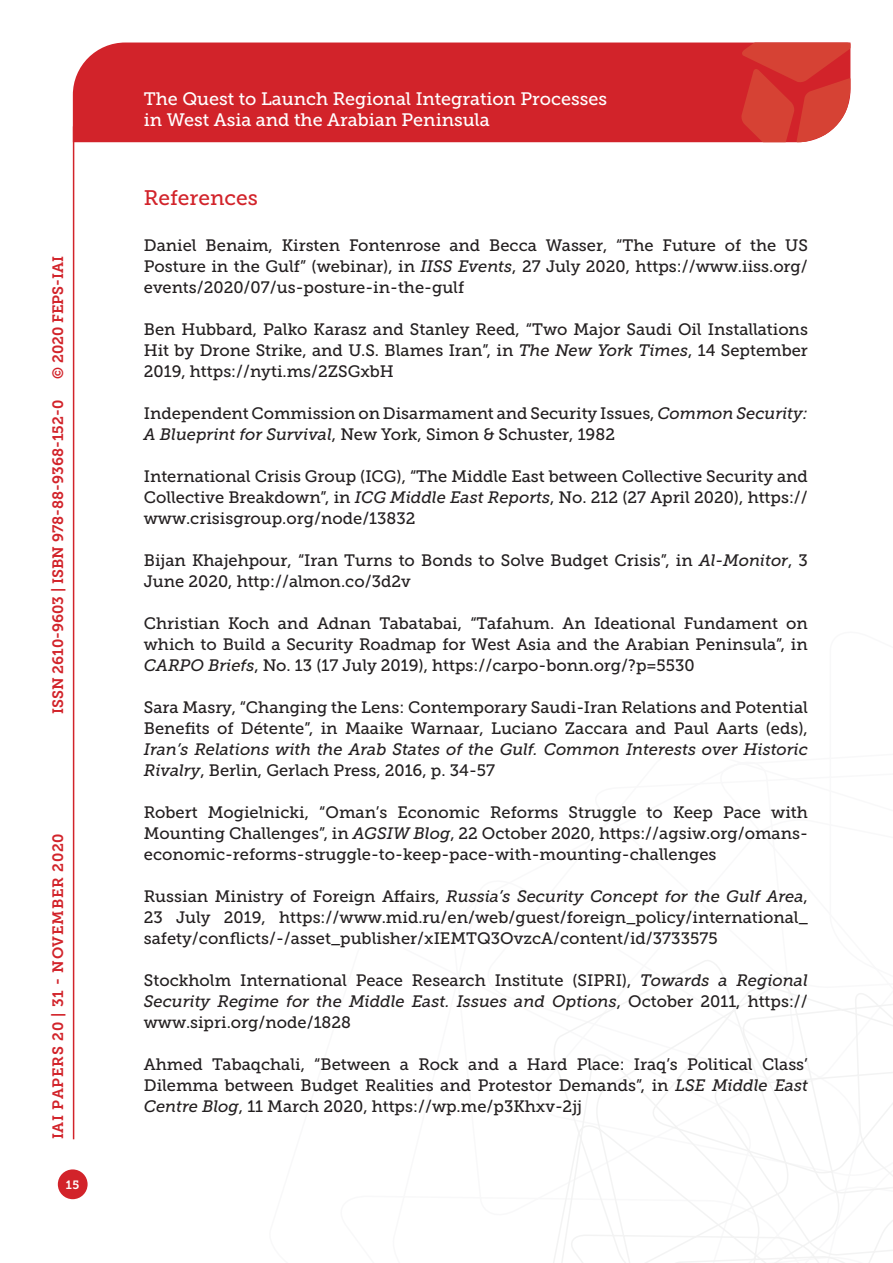
<style>
.page{position:relative;width:893px;height:1263px;background:#fff}
.page>*{position:absolute;margin:0;border:0;box-sizing:border-box;transform-origin:0 0}
.Titolo_paragrafo{font:21px "Museo Slab 500";color:#d2232a}
.t1{font:18px/21.6px "Museo Slab 500";color:#fff}
.Testo{font:16.5px/21px "Museo Slab 500";color:#231f20;text-align:justify}
.t2{font:15px "Museo Slab 700";color:#d2232a}
.t3{font:15px "Museo Slab 700";letter-spacing:.05em;color:#d2232a}
.t4{font:12px "Museo Slab 700";color:#fff}
.s1{font-style:italic}
</style>
<div class="page">
<svg style="left:553px;top:960px;width:340px;height:303px"></svg>
<div style="left:73px;top:43px;width:668px;height:99px;background:#d2232a"></div>
<svg style="left:741px;top:43px;width:109px;height:99px;background:#d6433b"></svg>
<div style="left:58px;top:1169px;width:30px;height:30px;background:#d2232a;border-radius:50%"></div>
<hr style="left:73px;top:126px;width:1px;height:1013px;background:#d2232a">
<p class="t2" style="left:50px;top:379px;width:125px;rotate:-90deg">© 2020 FEPS-IAI</p>
<p class="t2" style="left:49px;top:714px;width:316px;rotate:-90deg">ISSN 2610-9603 | ISBN 978-88-9368-152-0</p>
<p class="t3" style="left:50px;top:1139px;width:308px;rotate:-90deg">IAI PAPERS 20 | 31 - NOVEMBER 2020</p>
<p class="t4" style="left:66px;top:1178px;width:15px">15</p>
<p class="t1" style="left:144px;top:88px;width:465px">The Quest to Launch Regional Integration Processes in West Asia and the Arabian Peninsula</p>
<p class="Titolo_paragrafo" style="left:144px;top:186px;width:115px">References</p>
<p class="Testo" style="left:144px;top:235px;width:666px">Daniel Benaim, Kirsten Fontenrose and Becca Wasser, “The Future of the US Posture in the Gulf” (webinar), in <span class="s1">IISS Events</span>, 27 July 2020, https://www.iiss.org/ events/2020/07/us-posture-in-the-gulf</p>
<p class="Testo" style="left:144px;top:319px;width:666px">Ben Hubbard, Palko Karasz and Stanley Reed, “Two Major Saudi Oil Installations Hit by Drone Strike, and U.S. Blames Iran”, in <span class="s1">The New York Times</span>, 14 September 2019, https://nyti.ms/2ZSGxbH</p>
<p class="Testo" style="left:144px;top:403px;width:666px">Independent Commission on Disarmament and Security Issues, <span class="s1">Common Security:<br>A Blueprint for Survival</span>, New York, Simon &amp; Schuster, 1982</p>
<p class="Testo" style="left:144px;top:466px;width:666px">International Crisis Group (ICG), “The Middle East between Collective Security and Collective Breakdown”, in <span class="s1">ICG Middle East Reports</span>, No. 212 (27 April 2020), https:// www.crisisgroup.org/node/13832</p>
<p class="Testo" style="left:144px;top:550px;width:666px">Bijan Khajehpour, “Iran Turns to Bonds to Solve Budget Crisis”, in <span class="s1">Al-Monitor</span>, 3<br>June 2020, http://almon.co/3d2v</p>
<p class="Testo" style="left:144px;top:613px;width:666px">Christian Koch and Adnan Tabatabai, “Tafahum. An Ideational Fundament on which to Build a Security Roadmap for West Asia and the Arabian Peninsula”, in <span class="s1">CARPO Briefs</span>, No. 13 (17 July 2019), https://carpo-bonn.org/?p=5530</p>
<p class="Testo" style="left:144px;top:697px;width:666px">Sara Masry, “Changing the Lens: Contemporary Saudi-Iran Relations and Potential Benefits of Détente”, in Maaike Warnaar, Luciano Zaccara and Paul Aarts (eds), <span class="s1">Iran’s Relations with the Arab States of the Gulf. Common Interests over Historic Rivalry</span>, Berlin, Gerlach Press, 2016, p. 34-57</p>
<p class="Testo" style="left:144px;top:802px;width:666px">Robert Mogielnicki, “Oman’s Economic Reforms Struggle to Keep Pace with Mounting Challenges”, in <span class="s1">AGSIW Blog</span>, 22 October 2020, https://agsiw.org/omans&shy;economic-reforms-struggle-to-keep-pace-with-mounting-challenges</p>
<p class="Testo" style="left:144px;top:886px;width:666px">Russian Ministry of Foreign Affairs, <span class="s1">Russia’s Security Concept for the Gulf Area</span>, 23 July 2019, https://www.mid.ru/en/web/guest/foreign_policy/international_ safety/conflicts/-/asset_publisher/xIEMTQ3OvzcA/content/id/3733575</p>
<p class="Testo" style="left:144px;top:970px;width:666px">Stockholm International Peace Research Institute (SIPRI), <span class="s1">Towards a Regional Security Regime for the Middle East. Issues and Options</span>, October 2011, https:// www.sipri.org/node/1828</p>
<p class="Testo" style="left:144px;top:1054px;width:666px">Ahmed Tabaqchali, “Between a Rock and a Hard Place: Iraq’s Political Class’ Dilemma between Budget Realities and Protestor Demands”, in <span class="s1">LSE Middle East Centre Blog</span>, 11 March 2020, https://wp.me/p3Khxv-2jj</p>
</div>
